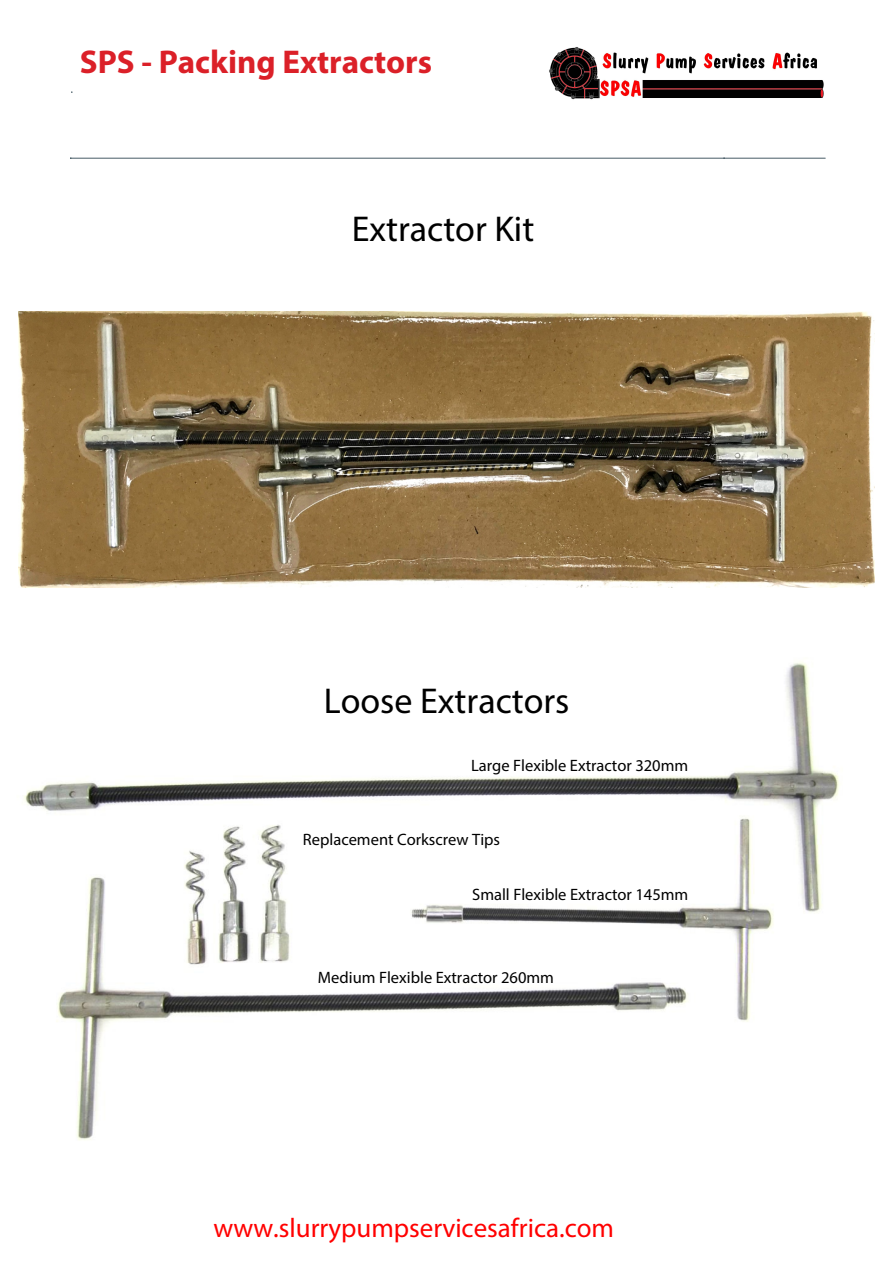
<style>
.page{position:relative;width:893px;height:1263px;background:#fff}
.page>*{position:absolute;margin:0;border:0;box-sizing:border-box;transform-origin:0 0}
.t1{font:36px "Myriad Pro";color:#000}
.t2{font:700 33px "Myriad Pro";color:#db2028}
.t3{font:27px "Myriad Pro";color:#f00}
.t4{font:16.5px "Myriad Pro";color:#000}
</style>
<div class="page">
<hr style="left:71px;top:158px;width:754px;height:1px;background:#394f5a">
<img style="left:549px;top:47px;width:275px;height:53px">
<img style="left:24px;top:662px;width:816px;height:478px">
<img style="left:18px;top:312px;width:857px;height:275px">
<h2 class="t2" style="left:80px;top:40px;width:354px">SPS - Packing Extractors</h2>
<h1 class="t1" style="left:352px;top:207px;width:184px">Extractor Kit</h1>
<h1 class="t1" style="left:324px;top:679px;width:247px">Loose Extractors</h1>
<p class="t4" style="left:471px;top:755px;width:219px">Large Flexible Extractor 320mm</p>
<p class="t4" style="left:303px;top:829px;width:199px">Replacement Corkscrew Tips</p>
<p class="t4" style="left:472px;top:884px;width:218px">Small Flexible Extractor 145mm</p>
<p class="t4" style="left:318px;top:967px;width:238px">Medium Flexible Extractor 260mm</p>
<h3 class="t3" style="left:214px;top:1211px;width:402px">www.slurrypumpservicesafrica.com</h3>
</div>
